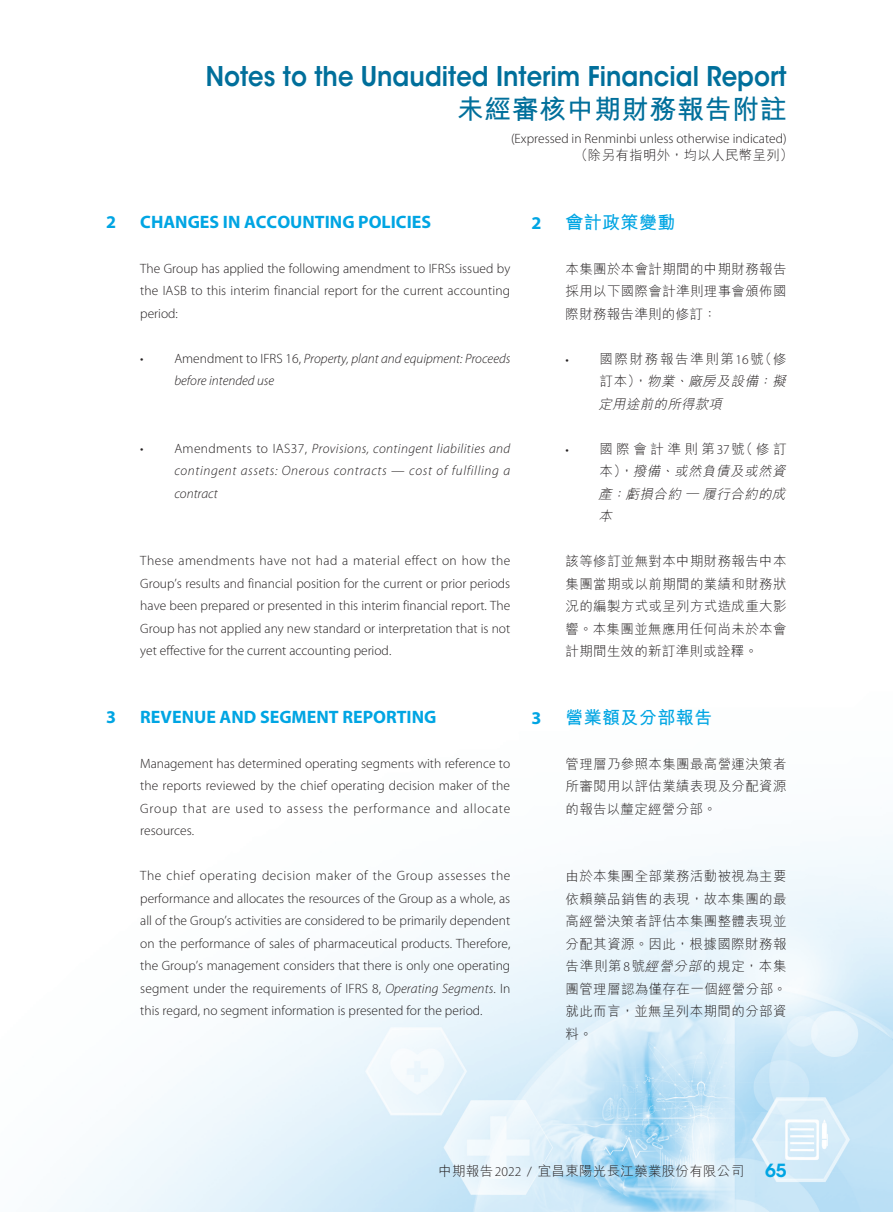
<style>
.page{position:relative;width:893px;height:1212px;background:#fff}
.page>*{position:absolute;margin:0;border:0;box-sizing:border-box;transform-origin:0 0}
.t1{font:600 27px "ITC Avant Garde Std";color:#006f9b;scale:.9 1}
.t2{font:700 27px "M Hei HK";letter-spacing:.02em;color:#006f9b}
._01_H1_E{font:700 18px "Myriad Pro";color:#00a5e3}
._001_H1_C{font:700 18px "M Hei HK";letter-spacing:.02em;color:#00a5e3}
.t3{font:600 18px "ITC Avant Garde Std";color:#00a5e3}
._001_H1_C-2{font:700 18px "Myriad Pro";color:#00a5e3}
._00_txt_E{font:300 13.5px/22.5px "Myriad Pro";color:#231f20;text-align:justify}
._000_txt_C{font:300 13.5px/22.5px "M Hei HK";letter-spacing:.025em;color:#231f20;text-align:justify}
._00_txt_E-2{font:italic 300 13.5px/22.5px "Myriad Pro";color:#231f20}
._000_txt_C-2{font:italic 300 13.5px/22.5px "M Hei HK";color:#231f20}
.s1{font-style:normal}
.s2{font-style:italic}
.s3{font-family:"Myriad Pro";font-style:normal}
.s4{font-family:"Myriad Pro"}
</style>
<div class="page">
<img style="left:58px;top:841px;width:835px;height:371px">
<h1 class="t1" style="left:206px;top:59px;width:647px">Notes to the Unaudited Interim Financial Report</h1>
<h1 class="t2" style="left:457px;top:90px;width:331px">未經審核中期財務報告附註</h1>
<p class="_00_txt_E" style="left:511px;top:127px;width:277px">(Expressed in Renminbi unless otherwise indicated)</p>
<p class="_000_txt_C" style="left:574px;top:143px;width:220px">（除另有指明外，均以人民幣呈列）</p>
<p class="_01_H1_E" style="left:106px;top:210px;width:11px">2</p>
<p class="_01_H1_E" style="left:140px;top:210px;width:292px">CHANGES IN ACCOUNTING POLICIES</p>
<p class="_00_txt_E" style="left:140px;top:257px;width:371px">The Group has applied the following amendment to IFRSs issued by the IASB to this interim financial report for the current accounting period:</p>
<p class="_00_txt_E-2" style="left:174px;top:347px;width:338px;text-indent:-34px"><span class="s1">• Amendment to IFRS 16,</span> Property, plant and equipment: Proceeds before intended use</p>
<p class="_00_txt_E-2" style="left:174px;top:437px;width:337px;text-align:justify;text-indent:-34px"><span class="s1">• Amendments to IAS37,</span> Provisions, contingent liabilities and contingent assets: Onerous contracts — cost of fulfilling a contract</p>
<p class="_00_txt_E" style="left:140px;top:549px;width:371px">These amendments have not had a material effect on how the Group’s results and financial position for the current or prior periods have been prepared or presented in this interim financial report. The Group has not applied any new standard or interpretation that is not yet effective for the current accounting period.</p>
<p class="_01_H1_E" style="left:106px;top:705px;width:11px">3</p>
<p class="_01_H1_E" style="left:140px;top:705px;width:298px">REVENUE AND SEGMENT REPORTING</p>
<p class="_00_txt_E" style="left:140px;top:752px;width:371px">Management has determined operating segments with reference to the reports reviewed by the chief operating decision maker of the Group that are used to assess the performance and allocate resources.</p>
<p class="_00_txt_E" style="left:140px;top:864px;width:372px">The chief operating decision maker of the Group assesses the performance and allocates the resources of the Group as a whole, as all of the Group’s activities are considered to be primarily dependent on the performance of sales of pharmaceutical products. Therefore, the Group’s management considers that there is only one operating segment under the requirements of IFRS 8, <span class="s2">Operating Segments</span>. In this regard, no segment information is presented for the period.</p>
<p class="_001_H1_C-2" style="left:531px;top:211px;width:11px">2</p>
<p class="_001_H1_C" style="left:566px;top:209px;width:111px">會計政策變動</p>
<p class="_000_txt_C" style="left:565px;top:257px;width:223px">本集團於本會計期間的中期財務報告採用以下國際會計準則理事會頒佈國際財務報告準則的修訂：</p>
<p class="_000_txt_C-2" style="left:598px;top:347px;width:191px;text-indent:-33px"><span class="s3">•</span> <span class="s1">國際財務報告準則第</span><span class="s3">16</span><span class="s1">號（修訂本），</span>物業、廠房及設備：擬定用途前的所得款項</p>
<p class="_000_txt_C-2" style="left:598px;top:437px;width:191px;text-indent:-33px"><span class="s3">•</span> <span class="s1">國際會計準則第</span><span class="s3">37</span><span class="s1">號（修訂本），</span>撥備、或然負債及或然資產：虧損合約 <sup>—</sup> 履行合約的成本</p>
<p class="_000_txt_C" style="left:565px;top:550px;width:223px">該等修訂並無對本中期財務報告中本集團當期或以前期間的業績和財務狀況的編製方式或呈列方式造成重大影響。本集團並無應用任何尚未於本會計期間生效的新訂準則或詮釋。</p>
<p class="_001_H1_C-2" style="left:531px;top:706px;width:11px">3</p>
<p class="_001_H1_C" style="left:566px;top:704px;width:148px">營業額及分部報告</p>
<p class="_000_txt_C" style="left:565px;top:752px;width:223px">管理層乃參照本集團最高營運決策者所審閱用以評估業績表現及分配資源的報告以釐定經營分部。</p>
<p class="_000_txt_C" style="left:565px;top:865px;width:223px">由於本集團全部業務活動被視為主要依賴藥品銷售的表現，故本集團的最高經營決策者評估本集團整體表現並分配其資源。因此，根據國際財務報告準則第<span class="s4">8</span>號<span class="s2">經營分部</span>的規定，本集團管理層認為僅存在一個經營分部。就此而言，並無呈列本期間的分部資料。</p>
<p class="_000_txt_C" style="left:438px;top:1159px;width:307px">中期報告<span class="s4">2022 /</span> 宜昌東陽光長江藥業股份有限公司</p>
<h2 class="t3" style="left:765px;top:1159px;width:23px">65</h2>
</div>
